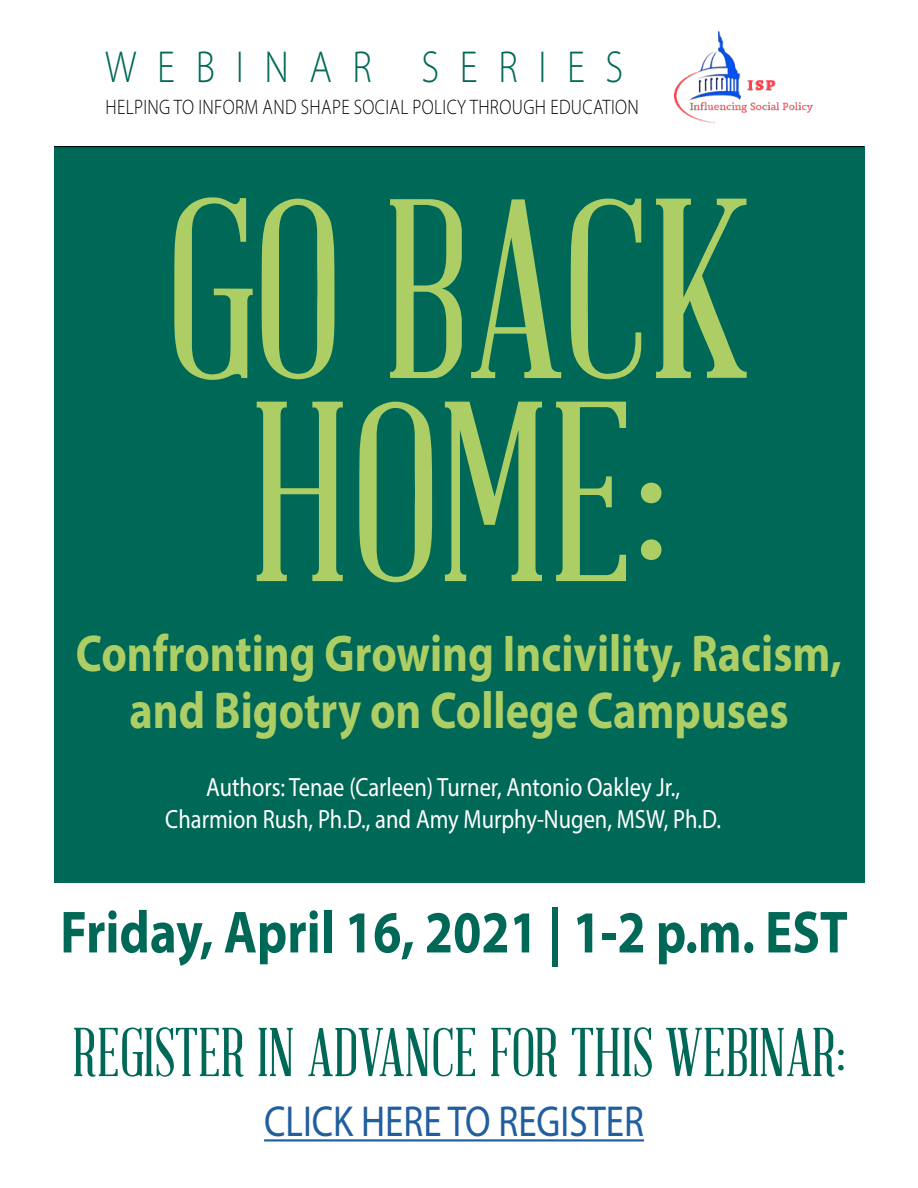
<style>
.page{position:relative;width:918px;height:1188px;background:#fff}
.page>*{position:absolute;margin:0;border:0;box-sizing:border-box;transform-origin:0 0}
.t1{font:250.95px/203px "Abraham Lincoln";color:#adce64;text-align:center}
.t2{font:67.5px "Abraham Lincoln";color:#006857}
.t3{font:700 60px "Myriad Pro";color:#006857;scale:.85 1}
.t4{font:700 52.05px/56.4px "Myriad Pro";color:#adce64;text-align:center;scale:.85 1}
.t5{font:300 45px "Myriad Pro";letter-spacing:.54em;color:#006857;scale:.85 1}
.t6{font:43.5px "Myriad Pro";color:#215e9e;scale:.85 1}
.t7{font:26.4px/31.8px "Myriad Pro";color:#fff;text-align:center;scale:.85 1}
.t8{font:300 21px "Myriad Pro";letter-spacing:.02em;color:#000;scale:.85 1}
</style>
<div class="page">
<div style="left:54px;top:146px;width:810px;height:737px;background:#006857"></div>
<hr style="left:54px;top:146px;width:810px;height:1px;background:#000">
<img style="left:674px;top:31px;width:139px;height:93px">
<hr style="left:264px;top:1139px;width:380px;height:3px;background:#215e9e">
<h3 class="t5" style="left:105px;top:40px;width:611px">WEBINAR SERIES</h3>
<p class="t8" style="left:105px;top:94px;width:629px">HELPING TO INFORM AND SHAPE SOCIAL POLICY THROUGH EDUCATION</p>
<h1 class="t1" style="left:165px;top:197px;width:589px">GO BACK<br>HOME:</h1>
<h3 class="t4" style="left:76px;top:624px;width:903px">Confronting Growing Incivility, Racism, and Bigotry on College Campuses</h3>
<p class="t7" style="left:165px;top:771px;width:655px">Authors: Tenae (Carleen) Turner, Antonio Oakley Jr.,<br>Charmion Rush, Ph.D., and Amy Murphy-Nugen, MSW, Ph.D.</p>
<h3 class="t3" style="left:60px;top:893px;width:928px">Friday, April 16, 2021 | 1-2 p.m. EST</h3>
<h2 class="t2" style="left:73px;top:1017px;width:774px">REGISTER IN ADVANCE FOR THIS WEBINAR:</h2>
<h3 class="t6" style="left:264px;top:1095px;width:449px">CLICK HERE TO REGISTER</h3>
</div>
